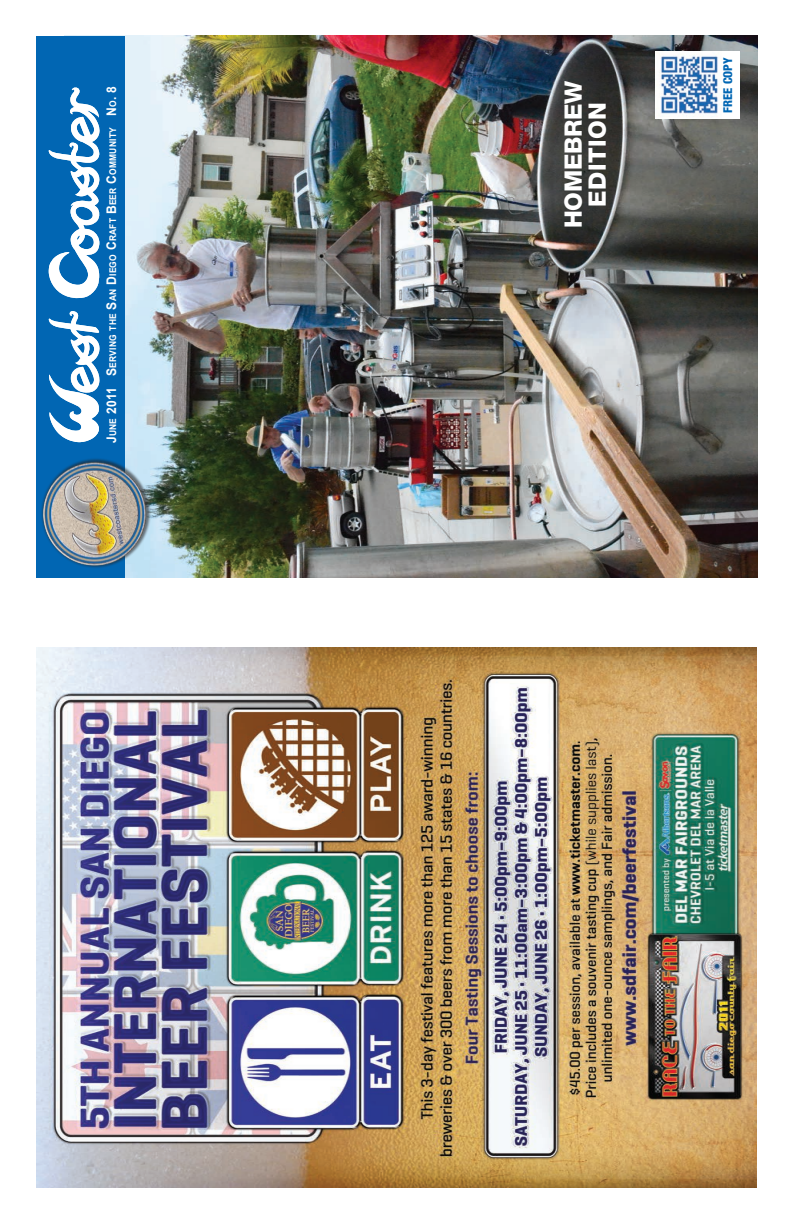
<style>
.page{position:relative;width:792px;height:1224px;background:#fff}
.page>*{position:absolute;margin:0;border:0;box-sizing:border-box;transform-origin:0 0}
.t1{font:800 24px/24px "Helvetica Neue";letter-spacing:-.01em;color:#fff;text-align:center}
.t2{font:800 condensed 12.2px "Helvetica Neue";color:#0166b3}
.t3{font:700 9.3px "Arial";letter-spacing:.03em;color:#fff;scale:.91 1}
.s1{font-size:13.2px}
</style>
<div class="page">
<img style="left:36px;top:647px;width:720px;height:540px">
<img style="left:125px;top:36px;width:632px;height:542px">
<div style="left:37px;top:36px;width:88px;height:542px;background:#0166b3"></div>
<svg style="left:48px;top:88px;width:52px;height:210px"></svg>
<svg style="left:48px;top:311px;width:52px;height:131px"></svg>
<img style="left:41px;top:448px;width:109px;height:128px">
<img style="left:656px;top:51px;width:66px;height:67px">
<div style="left:722px;top:51px;width:17px;height:67px;background:#fff"></div>
<p class="t3" style="left:107px;top:443px;width:394px;rotate:-90deg"><span class="s1">J</span>une <span class="s1">2011 S</span>erving the <span class="s1">S</span>an <span class="s1">D</span>iego <span class="s1">C</span>raft <span class="s1">B</span>eer <span class="s1">C</span>ommunity <span class="s1">N</span>o<span class="s1">. 8</span></p>
<h1 class="t1" style="left:561px;top:228px;width:149px;rotate:-90deg">HOMEBREW<br>EDITION</h1>
<h2 class="t2" style="left:720px;top:113px;width:57px;rotate:-90deg">FREE COPY</h2>
</div>
